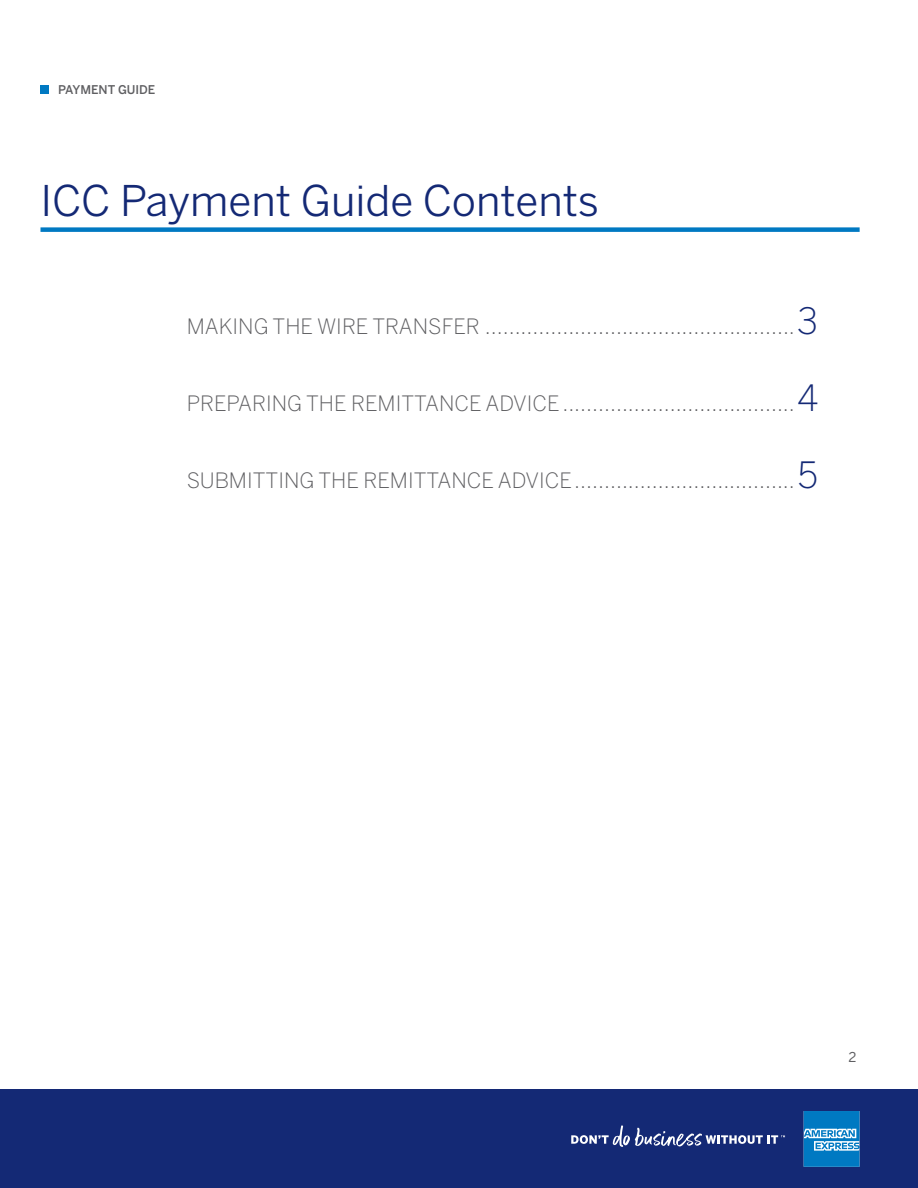
<style>
.page{position:relative;width:918px;height:1188px;background:#fff}
.page>*{position:absolute;margin:0;border:0;box-sizing:border-box;transform-origin:0 0}
.t1{font:42px "Benton Sans";color:#142975}
.t2{font:300 22.5px "Benton Sans";color:#5f5f62}
.t3{font:13.5px "Benton Sans";color:#5f5f62}
.t4{font:500 12px "Benton Sans";color:#5f5f62}
.s1{font-size:21px}
.s2{font-size:36px;color:#142975}
</style>
<div class="page">
<div style="left:0;top:1090px;width:918px;height:98px;background:#142975"></div>
<svg style="left:804px;top:1111px;width:56px;height:56px;background:#2d90cc"></svg>
<svg style="left:571px;top:1125px;width:214px;height:22px"></svg>
<div style="left:40px;top:85px;width:9px;height:9px;background:#0079c2"></div>
<div style="left:40px;top:227px;width:820px;height:5px;background:#0079c2"></div>
<p class="t4" style="left:58px;top:82px;width:99px">PAYMENT GUIDE</p>
<p class="t1" style="left:40px;top:176px;width:560px">ICC Payment Guide Contents</p>
<p class="t2" style="left:187px;top:313px;width:633px"><span class="s1">MAKING THE WIRE TRANSFER</span> ....................................................<span class="s2">3</span></p>
<p class="t2" style="left:187px;top:390px;width:633px"><span class="s1">PREPARING THE REMITTANCE ADVICE</span>.......................................<span class="s2">4</span></p>
<p class="t2" style="left:187px;top:467px;width:633px"><span class="s1">SUBMITTING THE REMITTANCE ADVICE</span>.....................................<span class="s2">5</span></p>
<p class="t3" style="left:849px;top:1049px;width:9px">2</p>
</div>
